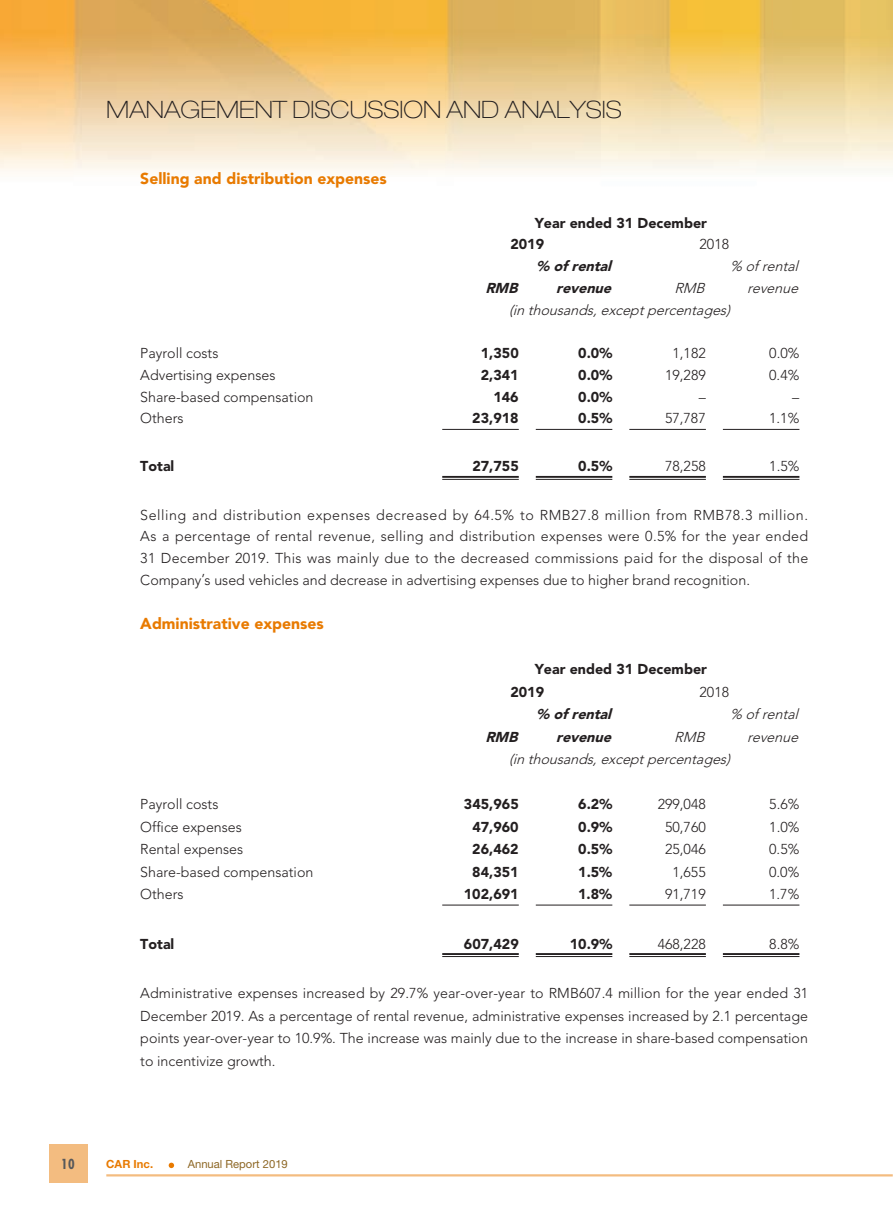
<style>
.page{position:relative;width:893px;height:1212px;background:#fff}
.page>*{position:absolute;margin:0;border:0;box-sizing:border-box;transform-origin:0 0}
.t1{font:100 expanded 24px "Helvetica Neue LT Std";color:#231f20}
.t2{font:900 15.75px "Avenir LT Std";color:#e87a00}
.t3{font:300 14.25px/21.8px "Avenir LT Std";color:#231f20;text-align:justify}
.t4{font:900 14.25px/21.8px "Avenir LT Std";color:#231f20}
.t5{font:italic 300 14.25px "Avenir LT Std";color:#231f20}
.t6{font:italic 900 14.25px/21.8px "Avenir LT Std";color:#231f20;text-align:right}
.t7{font:700 condensed 13.5px "Futura Std";color:#57585a}
.t8{font:11.25px "Helvetica Neue LT Std";color:#8d6725}
.t9{font:700 11.25px "Helvetica Neue LT Std";color:#e87a00}
</style>
<div class="page">
<img style="left:0;top:0;width:893px;height:1183px">
<div style="left:49px;top:1144px;width:38px;height:39px;background:#f3bc80"></div>
<hr style="left:106px;top:1174px;width:787px;height:2px;background:#e87a00">
<svg style="left:169px;top:1162px;width:5px;height:6px"></svg>
<hr style="left:442px;top:429px;width:77px;height:1px;background:#231f20">
<hr style="left:536px;top:429px;width:76px;height:1px;background:#231f20">
<hr style="left:629px;top:429px;width:77px;height:1px;background:#231f20">
<hr style="left:723px;top:429px;width:76px;height:1px;background:#231f20">
<hr style="left:442px;top:476px;width:77px;height:2px;background:#231f20">
<hr style="left:442px;top:479px;width:77px;height:1px;background:#231f20">
<hr style="left:536px;top:476px;width:76px;height:2px;background:#231f20">
<hr style="left:536px;top:479px;width:76px;height:1px;background:#231f20">
<hr style="left:629px;top:476px;width:77px;height:2px;background:#231f20">
<hr style="left:629px;top:479px;width:77px;height:1px;background:#231f20">
<hr style="left:723px;top:476px;width:76px;height:2px;background:#231f20">
<hr style="left:723px;top:479px;width:76px;height:1px;background:#231f20">
<hr style="left:442px;top:905px;width:77px;height:1px;background:#231f20">
<hr style="left:536px;top:905px;width:76px;height:1px;background:#231f20">
<hr style="left:629px;top:905px;width:77px;height:1px;background:#231f20">
<hr style="left:723px;top:905px;width:76px;height:1px;background:#231f20">
<hr style="left:442px;top:953px;width:77px;height:2px;background:#231f20">
<hr style="left:442px;top:956px;width:77px;height:1px;background:#231f20">
<hr style="left:536px;top:953px;width:76px;height:2px;background:#231f20">
<hr style="left:536px;top:956px;width:76px;height:1px;background:#231f20">
<hr style="left:629px;top:953px;width:77px;height:2px;background:#231f20">
<hr style="left:629px;top:956px;width:77px;height:1px;background:#231f20">
<hr style="left:723px;top:953px;width:76px;height:2px;background:#231f20">
<hr style="left:723px;top:956px;width:76px;height:1px;background:#231f20">
<h1 class="t1" style="left:106px;top:95px;width:517px">MANAGEMENT DISCUSSION AND ANALYSIS</h1>
<p class="t2" style="left:140px;top:169px;width:248px">Selling and distribution expenses</p>
<p class="t4" style="left:510px;top:212px;width:198px;text-indent:24px">Year ended 31 December<br>2019</p>
<p class="t3" style="left:700px;top:234px;width:31px">2018</p>
<p class="t5" style="left:730px;top:258px;width:74px">% ofrental</p>
<p class="t5" style="left:747px;top:280px;width:57px">revenue</p>
<p class="t5" style="left:509px;top:301px;width:227px">(inthousands,exceptpercentages)</p>
<p class="t6" style="left:536px;top:255px;width:81px">% ofrental revenue</p>
<p class="t6" style="left:485px;top:277px;width:38px">RMB</p>
<p class="t5" style="left:674px;top:280px;width:36px">RMB</p>
<p class="t3" style="left:140px;top:342px;width:80px">Payroll costs</p>
<p class="t4" style="left:481px;top:342px;width:39px">1,350</p>
<p class="t4" style="left:578px;top:342px;width:36px">0.0%</p>
<p class="t3" style="left:672px;top:342px;width:35px">1,182</p>
<p class="t3" style="left:769px;top:342px;width:32px">0.0%</p>
<p class="t3" style="left:140px;top:364px;width:137px">Advertising expenses</p>
<p class="t4" style="left:481px;top:364px;width:39px">2,341</p>
<p class="t4" style="left:578px;top:364px;width:36px">0.0%</p>
<p class="t3" style="left:665px;top:364px;width:42px">19,289</p>
<p class="t3" style="left:769px;top:364px;width:32px">0.4%</p>
<p class="t3" style="left:140px;top:386px;width:175px">Share-based compensation</p>
<p class="t4" style="left:493px;top:386px;width:27px">146</p>
<p class="t4" style="left:578px;top:386px;width:36px">0.0%</p>
<p class="t3" style="left:699px;top:386px;width:9px">–</p>
<p class="t3" style="left:792px;top:386px;width:9px">–</p>
<p class="t3" style="left:140px;top:408px;width:45px">Others</p>
<p class="t4" style="left:472px;top:407px;width:48px">23,918</p>
<p class="t4" style="left:578px;top:407px;width:36px">0.5%</p>
<p class="t3" style="left:665px;top:408px;width:42px">57,787</p>
<p class="t3" style="left:769px;top:408px;width:32px">1.1%</p>
<p class="t4" style="left:140px;top:456px;width:36px">Total</p>
<p class="t4" style="left:472px;top:456px;width:48px">27,755</p>
<p class="t4" style="left:578px;top:456px;width:36px">0.5%</p>
<p class="t3" style="left:665px;top:456px;width:42px">78,258</p>
<p class="t3" style="left:769px;top:456px;width:32px">1.5%</p>
<p class="t3" style="left:140px;top:504px;width:669px">Selling and distribution expenses decreased by 64.5% to RMB27.8 million from RMB78.3 million.<br>As a percentage of rental revenue, selling and distribution expenses were 0.5% for the year ended 31 December 2019. This was mainly due to the decreased commissions paid for the disposal of the Company’s used vehicles and decrease in advertising expenses due to higher brand recognition.</p>
<p class="t2" style="left:140px;top:614px;width:185px">Administrative expenses</p>
<p class="t4" style="left:510px;top:658px;width:198px;line-height:22.5px;text-indent:24px">Year ended 31 December<br>2019</p>
<p class="t3" style="left:700px;top:681px;width:31px">2018</p>
<p class="t5" style="left:730px;top:706px;width:74px">% ofrental</p>
<p class="t5" style="left:747px;top:728px;width:57px">revenue</p>
<p class="t5" style="left:509px;top:751px;width:227px">(inthousands,exceptpercentages)</p>
<p class="t6" style="left:536px;top:703px;width:81px;line-height:22.5px">% ofrental revenue</p>
<p class="t6" style="left:485px;top:726px;width:38px">RMB</p>
<p class="t5" style="left:674px;top:728px;width:36px">RMB</p>
<p class="t3" style="left:140px;top:793px;width:80px">Payroll costs</p>
<p class="t4" style="left:464px;top:793px;width:56px">345,965</p>
<p class="t4" style="left:578px;top:793px;width:36px">6.2%</p>
<p class="t3" style="left:658px;top:793px;width:50px">299,048</p>
<p class="t3" style="left:769px;top:793px;width:32px">5.6%</p>
<p class="t3" style="left:140px;top:816px;width:103px">Office expenses</p>
<p class="t4" style="left:472px;top:816px;width:48px">47,960</p>
<p class="t4" style="left:578px;top:816px;width:36px">0.9%</p>
<p class="t3" style="left:665px;top:816px;width:42px">50,760</p>
<p class="t3" style="left:769px;top:816px;width:32px">1.0%</p>
<p class="t3" style="left:140px;top:838px;width:104px">Rental expenses</p>
<p class="t4" style="left:472px;top:838px;width:48px">26,462</p>
<p class="t4" style="left:578px;top:838px;width:36px">0.5%</p>
<p class="t3" style="left:665px;top:838px;width:42px">25,046</p>
<p class="t3" style="left:769px;top:838px;width:32px">0.5%</p>
<p class="t3" style="left:140px;top:861px;width:175px">Share-based compensation</p>
<p class="t4" style="left:472px;top:861px;width:48px">84,351</p>
<p class="t4" style="left:578px;top:861px;width:36px">1.5%</p>
<p class="t3" style="left:672px;top:861px;width:35px">1,655</p>
<p class="t3" style="left:769px;top:861px;width:32px">0.0%</p>
<p class="t3" style="left:140px;top:883px;width:45px">Others</p>
<p class="t4" style="left:464px;top:883px;width:56px">102,691</p>
<p class="t4" style="left:578px;top:883px;width:36px">1.8%</p>
<p class="t3" style="left:665px;top:883px;width:42px">91,719</p>
<p class="t3" style="left:769px;top:883px;width:32px">1.7%</p>
<p class="t4" style="left:140px;top:933px;width:36px">Total</p>
<p class="t4" style="left:464px;top:933px;width:56px">607,429</p>
<p class="t4" style="left:570px;top:933px;width:44px">10.9%</p>
<p class="t3" style="left:658px;top:933px;width:50px">468,228</p>
<p class="t3" style="left:769px;top:933px;width:32px">8.8%</p>
<p class="t3" style="left:140px;top:982px;width:669px;line-height:22.5px">Administrative expenses increased by 29.7% year-over-year to RMB607.4 million for the year ended 31<br>December 2019. As a percentage of rental revenue, administrative expenses increased by 2.1 percentage points year-over-year to 10.9%. The increase was mainly due to the increase in share-based compensation to incentivize growth.</p>
<p class="t7" style="left:61px;top:1155px;width:15px">10</p>
<p class="t9" style="left:106px;top:1157px;width:48px">CAR Inc.</p>
<p class="t8" style="left:188px;top:1157px;width:102px">Annual Report 2019</p>
</div>
